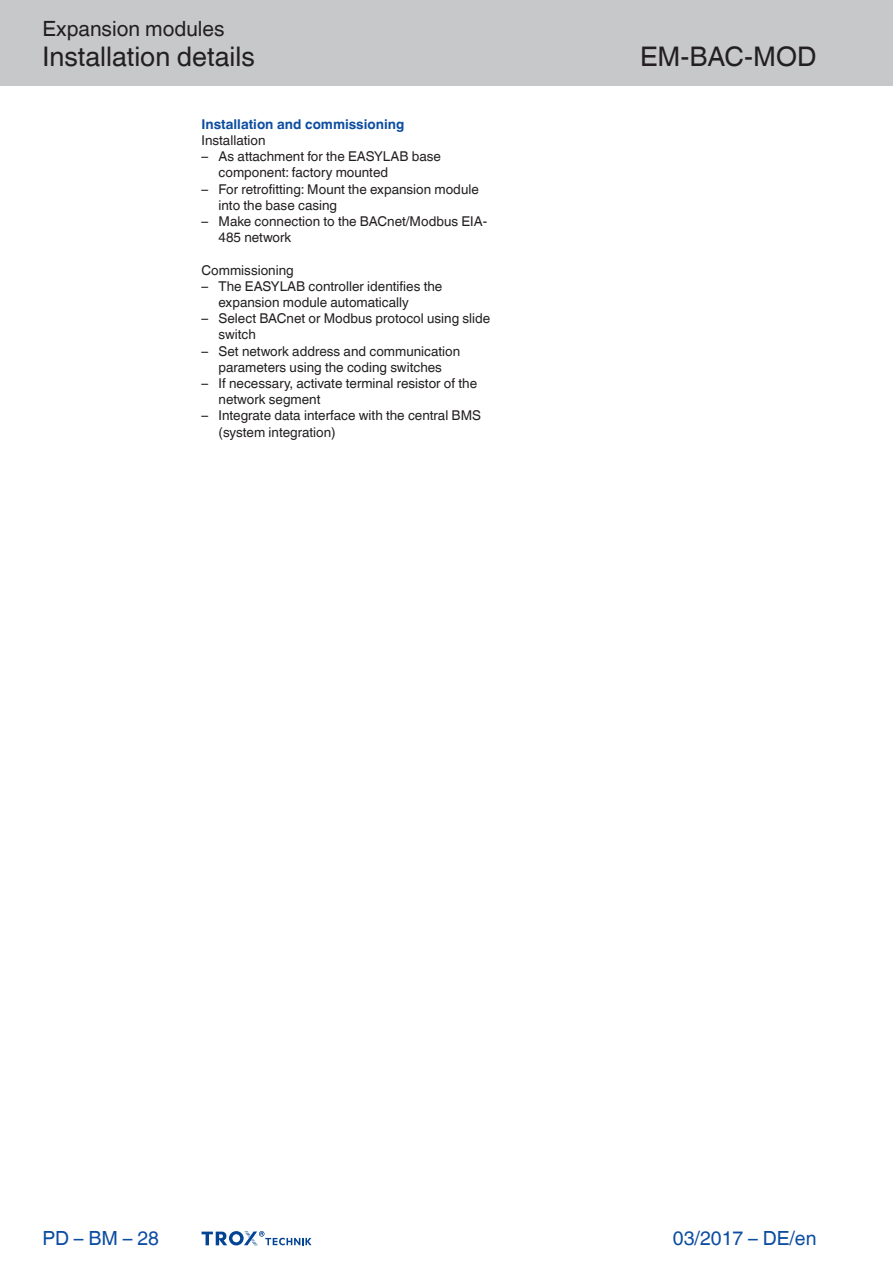
<style>
.page{position:relative;width:893px;height:1263px;background:#fff}
.page>*{position:absolute;margin:0;border:0;box-sizing:border-box;transform-origin:0 0}
.Navigation_2{font:27px "TROX Helvetica";color:#231f20}
.Navigation_3{font:27px "TROX Helvetica";color:#231f20}
.Navigation_1{font:21px "TROX Helvetica";color:#231f20}
.date{font:19.5px "TROX Helvetica";color:#0d4da1}
.pagina_li-re{font:19.5px "TROX Helvetica";color:#0d4da1}
.descr_txt_section_li{font:13.5px/16.2px "TROX Helvetica";color:#231f20}
.descr_txt_section_ti{font:700 13.5px "TROX Helvetica";color:#0d4da1}
.descr_txt_section_pa{font:13.5px "TROX Helvetica";color:#231f20}
</style>
<div class="page">
<div style="left:0;top:0;width:893px;height:85px;background:#c7c8ca"></div>
<svg style="left:202px;top:1231px;width:110px;height:15px"></svg>
<p class="Navigation_1" style="left:43px;top:17px;width:184px">Expansion modules</p>
<p class="Navigation_2" style="left:43px;top:41px;width:214px">Installation details</p>
<p class="Navigation_3" style="left:640px;top:41px;width:178px">EM-BAC-MOD</p>
<p class="descr_txt_section_ti" style="left:202px;top:116px;width:204px">Installation and commissioning</p>
<p class="descr_txt_section_pa" style="left:202px;top:132px;width:65px">Installation</p>
<p class="descr_txt_section_li" style="left:219px;top:148px;width:224px;text-indent:-17px">– As attachment for the EASYLAB base component: factory mounted</p>
<p class="descr_txt_section_li" style="left:219px;top:181px;width:262px;text-indent:-17px">– For retrofitting: Mount the expansion module into the base casing</p>
<p class="descr_txt_section_li" style="left:219px;top:213px;width:270px;text-indent:-17px">– Make connection to the BACnet/Modbus EIA-<br>485 network</p>
<p class="descr_txt_section_pa" style="left:202px;top:262px;width:94px">Commissioning</p>
<p class="descr_txt_section_li" style="left:219px;top:278px;width:225px;text-indent:-17px">– The EASYLAB controller identifies the expansion module automatically</p>
<p class="descr_txt_section_li" style="left:219px;top:310px;width:273px;text-indent:-17px">– Select BACnet or Modbus protocol using slide switch</p>
<p class="descr_txt_section_li" style="left:202px;top:343px;width:260px;text-align:center">– Set network address and communication parameters using the coding switches</p>
<p class="descr_txt_section_li" style="left:219px;top:375px;width:260px;text-indent:-17px">– If necessary, activate terminal resistor of the network segment</p>
<p class="descr_txt_section_li" style="left:219px;top:408px;width:264px;text-indent:-17px">– Integrate data interface with the central BMS (system integration)</p>
<p class="pagina_li-re" style="left:43px;top:1227px;width:118px">PD – BM – 28</p>
<p class="date" style="left:673px;top:1227px;width:145px">03/2017 – DE/en</p>
</div>
